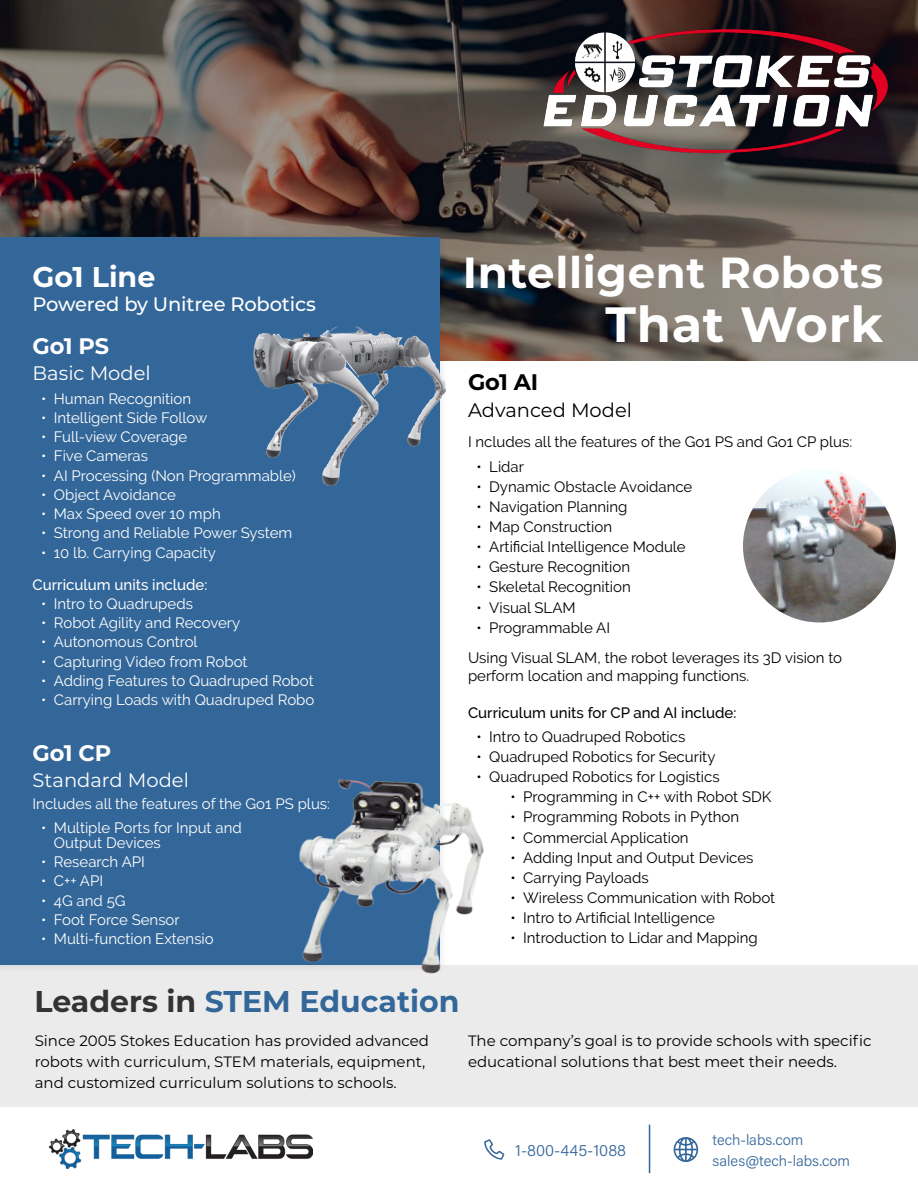
<style>
.page{position:relative;width:918px;height:1188px;background:#fff}
.page>*{position:absolute;margin:0;border:0;box-sizing:border-box;transform-origin:0 0}
.M_B_S_40_L_13_L_15_L{font:700 49.5px "Montserrat";letter-spacing:.015em;color:#fff}
.M_B_S_40_L_13_L_15_L-2{font:700 43.5px "Montserrat";letter-spacing:.015em;color:#fff}
.M_B_S_22_L{font:700 30px "Montserrat";color:#346799}
.M_B_S_20_L_24_L{font:700 28.5px "Montserrat";color:#fff}
.M_B_S_20_L_24_L-2{font:700 22.5px "Montserrat";letter-spacing:-.01em;color:#fff}
.M_B_S_20_L_24_L-3{font:700 22.5px "Montserrat";color:#000}
.M_B_S_20_L_24_L-4{font:500 19.5px "Montserrat";letter-spacing:-.01em;color:#fff}
.M_B_S_20_L_24_L-5{font:19.5px "Montserrat";color:#fff}
.M_B_S_20_L_24_L-6{font:19.5px "Montserrat";color:#000}
.Paragraph_Style_11{font:300 16.5px "Acumin Pro";letter-spacing:.005em;color:#346799}
.M_B_S_20_L_24_L-7{font:15px/18px "Raleway";color:#000}
.M_B_S_20_L_24_L-8{font:15px/15px "Raleway";color:#fff}
.M_B_S_20_L_24_L-9{font:15px/21px "Montserrat";color:#000}
.M_B_S_20_L_24_L-10{font:500 15px "Raleway";color:#000}
.Paragraph_Style_10{font:300 15px "Acumin Pro";color:#346799}
.M_B_S_20_L_24_L-11{font:500 15px "Raleway";color:#fff}
.s1{color:#333}
</style>
<div class="page">
<svg style="left:0;top:0;width:918px;height:361px;background:#5a4f4a"></svg>
<div style="left:0;top:965px;width:918px;height:142px;background:#ebebeb"></div>
<div style="left:0;top:229px;width:448px;height:744px;background:#231f20;opacity:.15"></div>
<div style="left:0;top:238px;width:440px;height:727px;background:#346799"></div>
<img style="left:253px;top:327px;width:190px;height:159px">
<img style="left:287px;top:777px;width:197px;height:197px">
<img style="left:539px;top:20px;width:353px;height:142px">
<img style="left:743px;top:470px;width:153px;height:152px;border-radius:76px">
<img style="left:49px;top:1129px;width:264px;height:40px">
<svg style="left:674px;top:1137px;width:25px;height:25px"></svg>
<svg style="left:484px;top:1139px;width:21px;height:21px"></svg>
<hr style="left:649px;top:1125px;width:1px;height:48px;background:#346799">
<p class="M_B_S_20_L_24_L" style="left:33px;top:256px;width:124px">Go1 Line</p>
<p class="M_B_S_20_L_24_L-4" style="left:33px;top:290px;width:285px">Powered by Unitree Robotics</p>
<p class="M_B_S_20_L_24_L-2" style="left:33px;top:329px;width:78px">Go1 PS</p>
<p class="M_B_S_20_L_24_L-5" style="left:33px;top:360px;width:120px">Basic Model</p>
<p class="M_B_S_20_L_24_L-8" style="left:41px;top:391px;width:151px">• Human Recognition</p>
<p class="M_B_S_20_L_24_L-8" style="left:41px;top:410px;width:168px">• Intelligent Side Follow</p>
<p class="M_B_S_20_L_24_L-8" style="left:41px;top:429px;width:148px">• Full-view Coverage</p>
<p class="M_B_S_20_L_24_L-8" style="left:41px;top:449px;width:108px">• Five Cameras</p>
<p class="M_B_S_20_L_24_L-8" style="left:41px;top:468px;width:256px">• AI Processing (Non Programmable)</p>
<p class="M_B_S_20_L_24_L-8" style="left:41px;top:487px;width:136px">• Object Avoidance</p>
<p class="M_B_S_20_L_24_L-8" style="left:41px;top:506px;width:181px">• Max Speed over 10 mph</p>
<p class="M_B_S_20_L_24_L-8" style="left:41px;top:526px;width:253px">• Strong and Reliable Power System</p>
<p class="M_B_S_20_L_24_L-8" style="left:41px;top:545px;width:176px">• 10 lb. Carrying Capacity</p>
<p class="M_B_S_20_L_24_L-11" style="left:33px;top:576px;width:176px">Curriculum units include:</p>
<p class="M_B_S_20_L_24_L-8" style="left:41px;top:596px;width:153px">• Intro to Quadrupeds</p>
<p class="M_B_S_20_L_24_L-8" style="left:41px;top:615px;width:201px">• Robot Agility and Recovery</p>
<p class="M_B_S_20_L_24_L-8" style="left:41px;top:635px;width:158px">• Autonomous Control</p>
<p class="M_B_S_20_L_24_L-8" style="left:41px;top:654px;width:208px">• Capturing Video from Robot</p>
<p class="M_B_S_20_L_24_L-8" style="left:41px;top:673px;width:274px">• Adding Features to Quadruped Robot</p>
<p class="M_B_S_20_L_24_L-8" style="left:41px;top:692px;width:275px">• Carrying Loads with Quadruped Robo</p>
<p class="M_B_S_20_L_24_L-2" style="left:33px;top:736px;width:80px">Go1 CP</p>
<p class="M_B_S_20_L_24_L-5" style="left:33px;top:767px;width:158px">Standard Model</p>
<p class="M_B_S_20_L_24_L-8" style="left:33px;top:797px;width:299px">Includes all the features of the Go1 PS plus:</p>
<p class="M_B_S_20_L_24_L-8" style="left:54px;top:820px;width:189px;text-indent:-13px">• Multiple Ports for Input and<br>Output Devices</p>
<p class="M_B_S_20_L_24_L-8" style="left:41px;top:854px;width:105px">• Research API</p>
<p class="M_B_S_20_L_24_L-8" style="left:41px;top:874px;width:64px">• C++ API</p>
<p class="M_B_S_20_L_24_L-8" style="left:41px;top:893px;width:86px">• 4G and 5G</p>
<p class="M_B_S_20_L_24_L-8" style="left:41px;top:912px;width:140px">• Foot Force Sensor</p>
<p class="M_B_S_20_L_24_L-8" style="left:41px;top:931px;width:174px">• Multi-function Extensio</p>
<p class="M_B_S_40_L_13_L_15_L-2" style="left:463px;top:241px;width:422px">Intelligent Robots</p>
<p class="M_B_S_40_L_13_L_15_L" style="left:605px;top:289px;width:279px">That Work</p>
<p class="M_B_S_20_L_24_L-3" style="left:468px;top:366px;width:72px">Go1 AI</p>
<p class="M_B_S_20_L_24_L-6" style="left:468px;top:396px;width:166px">Advanced Model</p>
<p class="M_B_S_20_L_24_L-7" style="left:468px;top:433px;width:386px">I ncludes all the features of the Go1 PS and Go1 CP plus:</p>
<p class="M_B_S_20_L_24_L-7" style="left:477px;top:458px;width:49px">• Lidar</p>
<p class="M_B_S_20_L_24_L-7" style="left:477px;top:478px;width:217px">• Dynamic Obstacle Avoidance</p>
<p class="M_B_S_20_L_24_L-7" style="left:477px;top:498px;width:153px">• Navigation Planning</p>
<p class="M_B_S_20_L_24_L-7" style="left:477px;top:518px;width:137px">• Map Construction</p>
<p class="M_B_S_20_L_24_L-7" style="left:477px;top:538px;width:211px">• Artificial Intelligence Module</p>
<p class="M_B_S_20_L_24_L-7" style="left:477px;top:558px;width:155px">• Gesture Recognition</p>
<p class="M_B_S_20_L_24_L-7" style="left:477px;top:578px;width:156px">• Skeletal Recognition</p>
<p class="M_B_S_20_L_24_L-7" style="left:477px;top:598px;width:101px">• Visual SLAM</p>
<p class="M_B_S_20_L_24_L-7" style="left:477px;top:618px;width:135px">• Programmable AI</p>
<p class="M_B_S_20_L_24_L-7" style="left:468px;top:649px;width:376px">Using Visual SLAM, the robot leverages its 3D vision to perform location and mapping functions.</p>
<p class="M_B_S_20_L_24_L-10" style="left:468px;top:704px;width:270px">Curriculum units for CP and AI include:</p>
<p class="M_B_S_20_L_24_L-7" style="left:477px;top:728px;width:210px">• Intro to Quadruped Robotics</p>
<p class="M_B_S_20_L_24_L-7" style="left:477px;top:748px;width:240px">• Quadruped Robotics for Security</p>
<p class="M_B_S_20_L_24_L-7" style="left:477px;top:768px;width:245px">• Quadruped Robotics for Logistics</p>
<p class="M_B_S_20_L_24_L-7" style="left:511px;top:788px;width:263px">• Programming in C++ with Robot SDK</p>
<p class="M_B_S_20_L_24_L-7" style="left:511px;top:808px;width:230px">• Programming Robots in Python</p>
<p class="M_B_S_20_L_24_L-7" style="left:511px;top:828px;width:180px">• Commercial Application</p>
<p class="M_B_S_20_L_24_L-7" style="left:511px;top:848px;width:245px">• Adding Input and Output Devices</p>
<p class="M_B_S_20_L_24_L-7" style="left:511px;top:868px;width:140px">• Carrying Payloads</p>
<p class="M_B_S_20_L_24_L-7" style="left:511px;top:889px;width:266px">• Wireless Communication with Robot</p>
<p class="M_B_S_20_L_24_L-7" style="left:511px;top:909px;width:206px">• Intro to Artificial Intelligence</p>
<p class="M_B_S_20_L_24_L-7" style="left:511px;top:929px;width:249px">• Introduction to Lidar and Mapping</p>
<p class="M_B_S_22_L" style="left:34px;top:979px;width:427px"><span class="s1">Leaders in</span> STEM Education</p>
<p class="M_B_S_20_L_24_L-9" style="left:35px;top:1029px;width:396px">Since 2005 Stokes Education has provided advanced robots with curriculum, STEM materials, equipment, and customized curriculum solutions to schools.</p>
<p class="M_B_S_20_L_24_L-9" style="left:468px;top:1029px;width:405px">The company’s goal is to provide schools with specific educational solutions that best meet their needs.</p>
<p class="Paragraph_Style_11" style="left:515px;top:1138px;width:112px">1-800-445-1088</p>
<p class="Paragraph_Style_10" style="left:713px;top:1129px;width:92px">tech-labs.com</p>
<p class="Paragraph_Style_10" style="left:713px;top:1150px;width:139px">sales@tech-labs.com</p>
</div>
